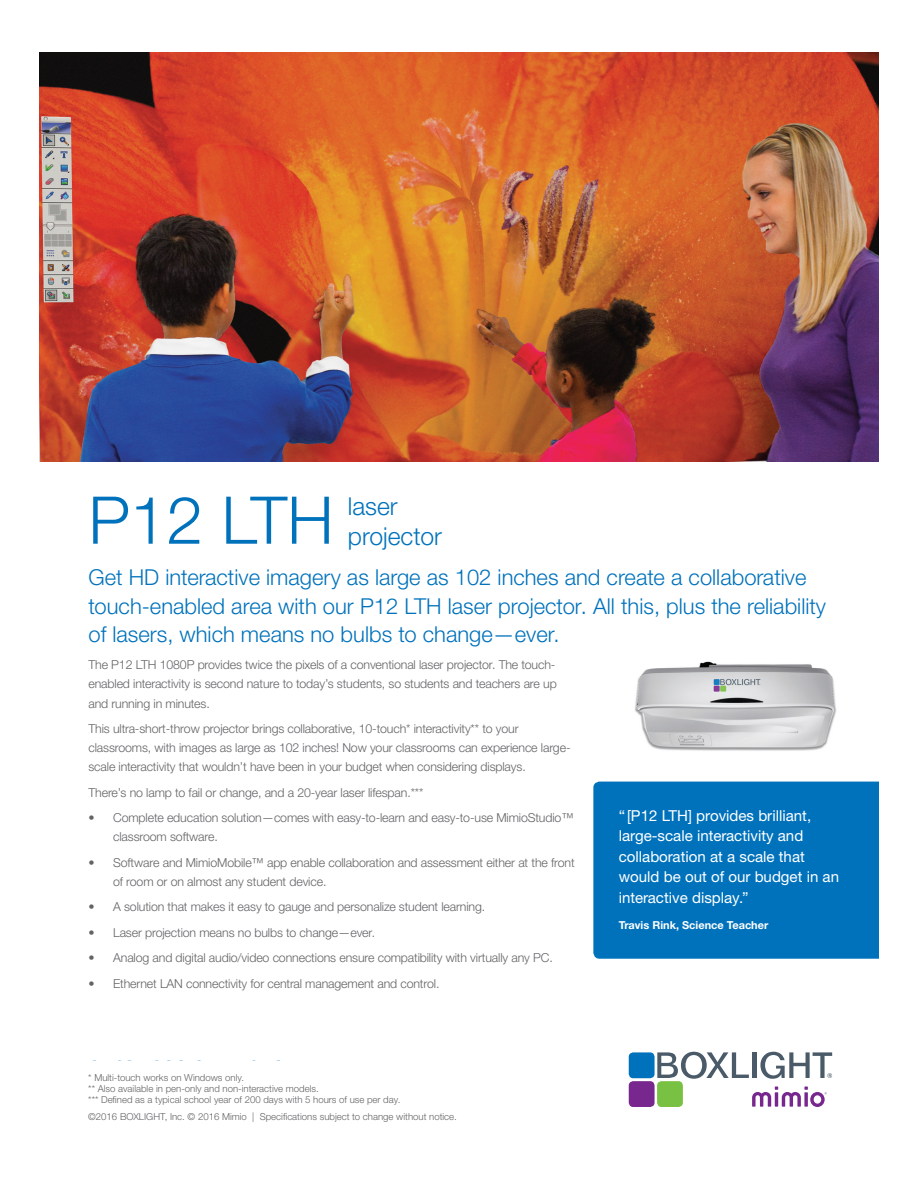
<style>
.page{position:relative;width:918px;height:1188px;background:#fff}
.page>*{position:absolute;margin:0;border:0;box-sizing:border-box;transform-origin:0 0}
.t1{font:300 65.85px "Helvetica Neue LTW1 G";color:#0072bc}
.t2{font:300 24.75px/29.7px "Helvetica Neue LTW1 G";color:#0072bc}
.t3{font:300 21.9px/28.8px "Helvetica Neue LTW1 G";color:#0072bc}
.t4{font:15.15px/20.5px "Helvetica Neue LTW1 G";color:#fff}
.t5{font:300 12.3px/19.2px "Helvetica Neue LTW1 G";letter-spacing:-.01em;color:#636366}
.t6{font:700 10.95px "Helvetica Neue LTW1 G";color:#fff}
.t7{font:300 9.6px/10.9px "Helvetica Neue LTW1 G";color:#636366}
</style>
<div class="page">
<img style="left:39px;top:52px;width:840px;height:409px">
<img style="left:634px;top:661px;width:203px;height:90px">
<svg style="left:657px;top:1052px;width:92px;height:27px"></svg>
<hr style="left:752px;top:1052px;width:4px;height:26px;background:#4a5a68">
<svg style="left:760px;top:1052px;width:72px;height:27px"></svg>
<div style="left:629px;top:1052px;width:26px;height:26px;background:#0072bc;border-radius:4px"></div>
<div style="left:629px;top:1081px;width:26px;height:26px;background:#77278d;border-radius:4px"></div>
<div style="left:657px;top:1081px;width:26px;height:26px;background:#79c142;border-radius:4px"></div>
<svg style="left:752px;top:1087px;width:75px;height:20px"></svg>
<div style="left:593px;top:782px;width:286px;height:177px;background:#0072bc"></div>
<h1 class="t1" style="left:88px;top:480px;width:247px">P12 LTH</h1>
<h3 class="t3" style="left:88px;top:563px;width:739px">Get HD interactive imagery as large as 102 inches and create a collaborative touch-enabled area with our P12 LTH laser projector. All this, plus the reliability of lasers, which means no bulbs to change—ever.</h3>
<p class="t5" style="left:88px;top:655px;width:470px;text-align:justify">The P12 LTH 1080P provides twice the pixels of a conventional laser projector. The touch&shy;enabled interactivity is second nature to today’s students, so students and teachers are up and running in minutes.</p>
<p class="t5" style="left:88px;top:719px;width:484px">This ultra-short-throw projector brings collaborative, 10-touch* interactivity** to your classrooms, with images as large as 102 inches! Now your classrooms can experience large&shy;scale interactivity that wouldn’t have been in your budget when considering displays.</p>
<p class="t5" style="left:88px;top:783px;width:337px">There’s no lamp to fail or change, and a 20-year laser lifespan.***</p>
<p class="t5" style="left:113px;top:808px;width:462px;text-indent:-25px">• Complete education solution—comes with easy-to-learn and easy-to-use MimioStudio™ classroom software.</p>
<p class="t5" style="left:113px;top:853px;width:463px;text-indent:-25px">• Software and MimioMobile™ app enable collaboration and assessment either at the front of room or on almost any student device.</p>
<p class="t5" style="left:88px;top:897px;width:398px">• A solution that makes it easy to gauge and personalize student learning.</p>
<p class="t5" style="left:88px;top:923px;width:288px">• Laser projection means no bulbs to change—ever.</p>
<p class="t5" style="left:88px;top:948px;width:466px">• Analog and digital audio/video connections ensure compatibility with virtually any PC.</p>
<p class="t5" style="left:88px;top:974px;width:353px">• Ethernet LAN connectivity for central management and control.</p>
<h2 class="t2" style="left:348px;top:491px;width:96px">laser projector</h2>
<p class="t4" style="left:619px;top:805px;width:222px">“ [P12 LTH] provides brilliant, large-scale interactivity and collaboration at a scale that would be out of our budget in an interactive display.”</p>
<p class="t6" style="left:619px;top:918px;width:151px">Travis Rink, Science Teacher</p>
<p class="t7" style="left:88px;top:1072px;width:314px">* Multi-touch works on Windows only.<br>** Also available in pen-only and non-interactive models.<br>*** Defined as a typical school year of 200 days with 5 hours of use per day.</p>
<p class="t7" style="left:88px;top:1111px;width:370px">©2016 BOXLIGHT, Inc. © 2016 Mimio | Specifications subject to change without notice.</p>
</div>
